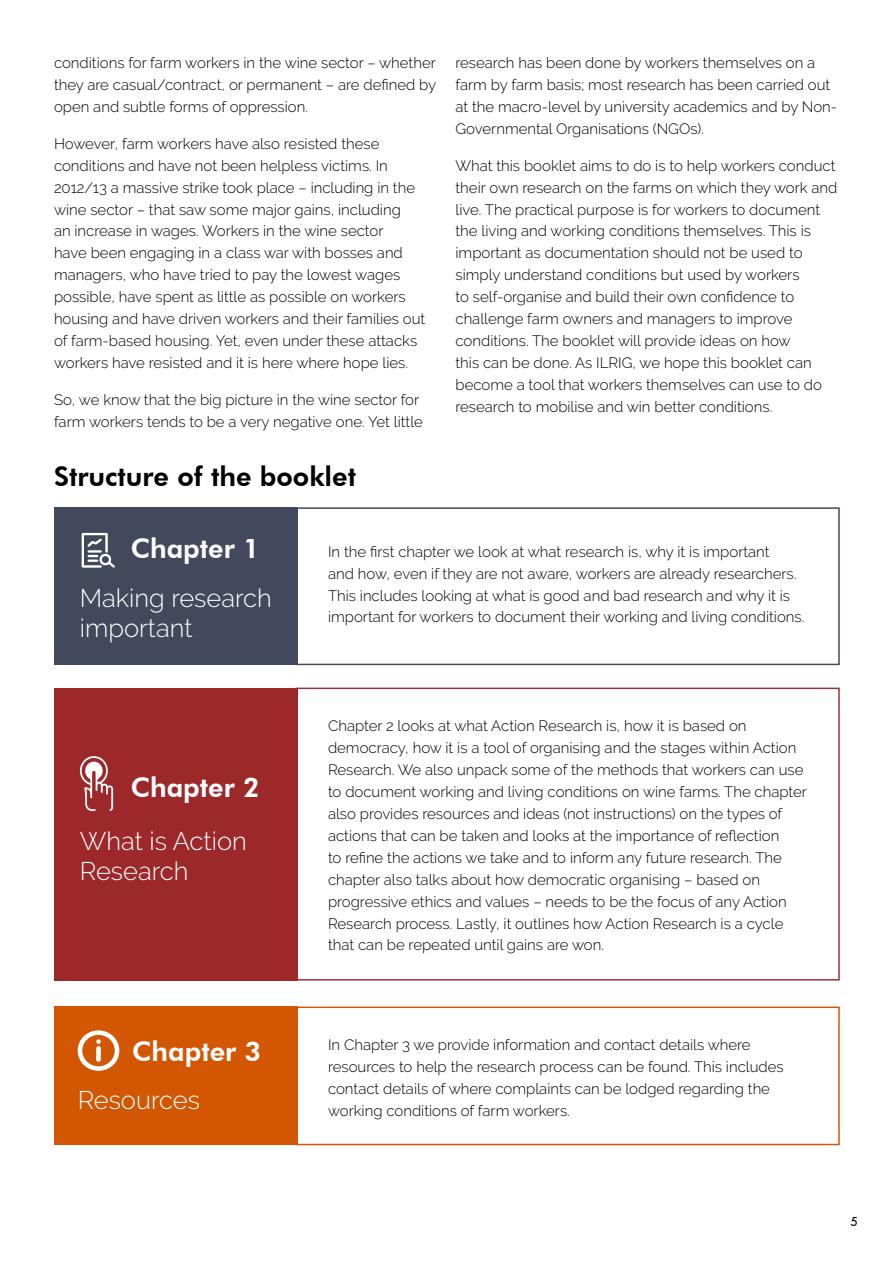
<style>
.page{position:relative;width:893px;height:1263px;background:#fff}
.page>*{position:absolute;margin:0;border:0;box-sizing:border-box;transform-origin:0 0}
.t1{font:800 27px "Futura BT";color:#fff}
.t2{font:800 27px "Futura BT";color:#000}
.t3{font:300 25.5px/30px "Raleway";color:#fff}
.t4{font:300 15px/21.9px "Raleway";color:#000}
.t5{font:12px "Futura";color:#000}
</style>
<div class="page">
<div style="left:296px;top:507px;width:544px;height:158px;border:2px solid #43495c"></div>
<div style="left:54px;top:507px;width:243px;height:158px;background:#43495c"></div>
<svg style="left:82px;top:533px;width:33px;height:35px"></svg>
<div style="left:296px;top:688px;width:544px;height:292px;border:2px solid #943435"></div>
<div style="left:54px;top:688px;width:244px;height:292px;background:#9d282a"></div>
<svg style="left:80px;top:756px;width:33px;height:55px"></svg>
<div style="left:296px;top:1006px;width:544px;height:139px;border:2px solid #d35603"></div>
<div style="left:54px;top:1006px;width:244px;height:139px;background:#d35603"></div>
<svg style="left:78px;top:1030px;width:41px;height:41px"></svg>
<p class="t4" style="left:54px;top:52px;width:384px;text-align:justify">conditions for farm workers in the wine sector – whether they are casual/contract, or permanent – are defined by open and subtle forms of oppression.</p>
<p class="t4" style="left:54px;top:133px;width:373px">However, farm workers have also resisted these conditions and have not been helpless victims. In 2012/13 a massive strike took place – including in the wine sector – that saw some major gains, including<br>an increase in wages. Workers in the wine sector<br>have been engaging in a class war with bosses and managers, who have tried to pay the lowest wages possible, have spent as little as possible on workers housing and have driven workers and their families out of farm-based housing. Yet, even under these attacks workers have resisted and it is here where hope lies.</p>
<p class="t4" style="left:54px;top:388px;width:370px">So, we know that the big picture in the wine sector for farm workers tends to be a very negative one. Yet little</p>
<h1 class="t2" style="left:54px;top:460px;width:304px">Structure of the booklet</h1>
<p class="t4" style="left:455px;top:52px;width:383px">research has been done by workers themselves on a farm by farm basis; most research has been carried out at the macro-level by university academics and by Non-Governmental Organisations (NGOs).</p>
<p class="t4" style="left:455px;top:154px;width:383px">What this booklet aims to do is to help workers conduct their own research on the farms on which they work and live. The practical purpose is for workers to document the living and working conditions themselves. This is important as documentation should not be used to simply understand conditions but used by workers<br>to self-organise and build their own confidence to challenge farm owners and managers to improve conditions. The booklet will provide ideas on how<br>this can be done. As ILRIG, we hope this booklet can become a tool that workers themselves can use to do research to mobilise and win better conditions.</p>
<h1 class="t1" style="left:131px;top:532px;width:130px">Chapter 1</h1>
<h2 class="t3" style="left:80px;top:583px;width:193px">Making research important</h2>
<h1 class="t1" style="left:131px;top:771px;width:130px">Chapter 2</h1>
<h2 class="t3" style="left:80px;top:825px;width:168px">What is Action<br>Research</h2>
<h1 class="t1" style="left:132px;top:1035px;width:130px">Chapter 3</h1>
<h2 class="t3" style="left:78px;top:1085px;width:124px">Resources</h2>
<p class="t4" style="left:328px;top:540px;width:478px">In the first chapter we look at what research is, why it is important<br>and how, even if they are not aware, workers are already researchers.<br>This includes looking at what is good and bad research and why it is important for workers to document their working and living conditions.</p>
<p class="t4" style="left:328px;top:715px;width:481px">Chapter 2 looks at what Action Research is, how it is based on democracy, how it is a tool of organising and the stages within Action Research. We also unpack some of the methods that workers can use to document working and living conditions on wine farms. The chapter also provides resources and ideas (not instructions) on the types of actions that can be taken and looks at the importance of reflection<br>to refine the actions we take and to inform any future research. The chapter also talks about how democratic organising – based on progressive ethics and values – needs to be the focus of any Action Research process. Lastly, it outlines how Action Research is a cycle that can be repeated until gains are won.</p>
<p class="t4" style="left:328px;top:1033px;width:457px">In Chapter 3 we provide information and contact details where resources to help the research process can be found. This includes contact details of where complaints can be lodged regarding the working conditions of farm workers.</p>
<p class="t5" style="left:850px;top:1213px;width:8px">5</p>
</div>
